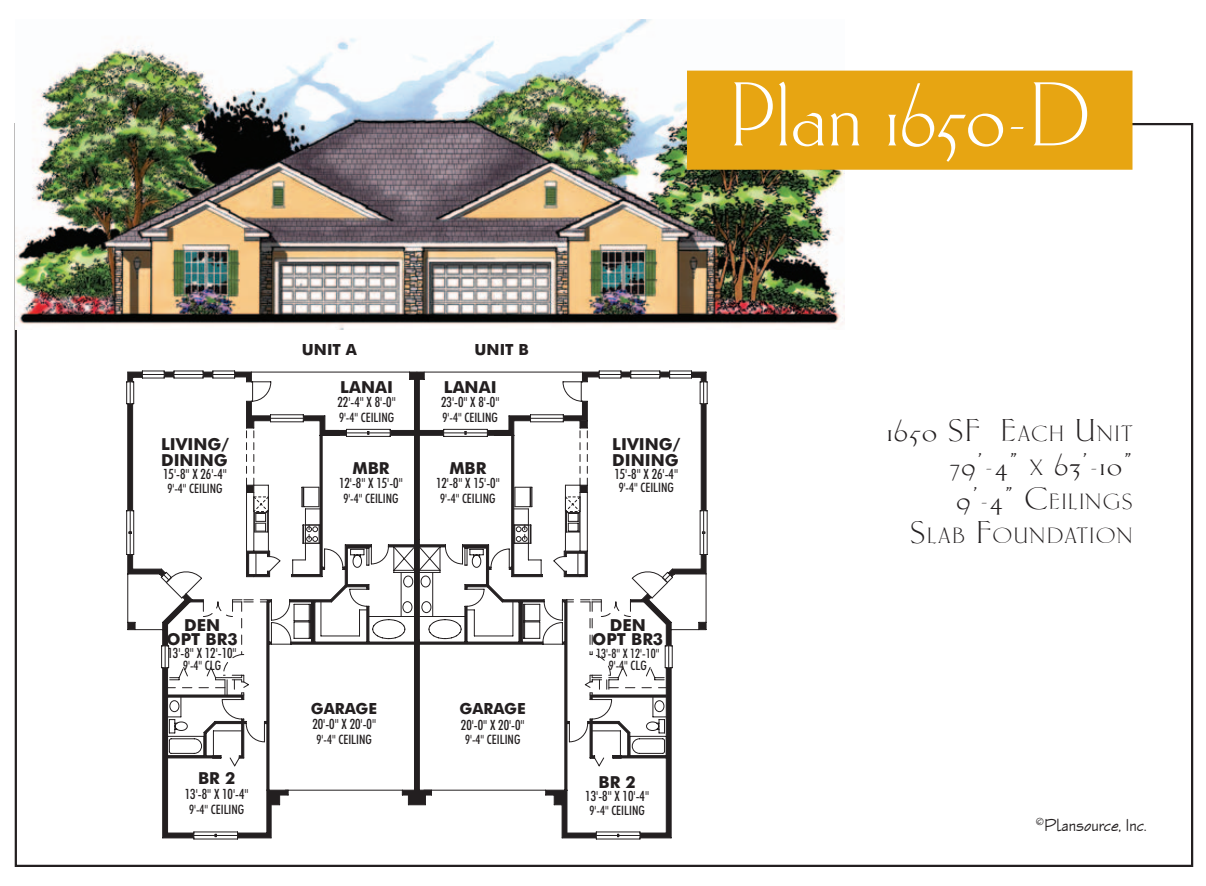
<style>
.page{position:relative;width:1206px;height:886px;background:#fff}
.page>*{position:absolute;margin:0;border:0;box-sizing:border-box;transform-origin:0 0}
.t1{font:94.5px "Carlton Let Plain";letter-spacing:.01em;color:#fff}
.t2{font:32.62px/33.8px "Carlton Let Plain";letter-spacing:.05em;color:#231f20;text-align:right;scale:1.1 1}
.t3{font:22.72px/33.8px "Carlton Let Plain";letter-spacing:.07em;color:#231f20;text-align:right;scale:1.1 1}
.t4{font:18px "Enviro D";color:#231f20}
.t5{font:700 16.65px/14.2px "Futura BT";color:#231f20;text-align:center}
.t6{font:700 15.3px "Futura BT";color:#231f20}
.t7{font:500 condensed 14.17px "Futura BT";color:#231f20}
.t8{font:500 condensed 13.05px "Futura BT";color:#231f20}
.s1{font-size:22.72px}
.s2{font-size:32.62px}
</style>
<div class="page">
<svg style="left:126px;top:376px;width:16px;height:255px"></svg>
<svg style="left:160px;top:370px;width:548px;height:468px"></svg>
<img style="left:15px;top:20px;width:830px;height:309px">
<div style="left:687px;top:71px;width:445px;height:99px;background:#e7a512"></div>
<h1 class="t1" style="left:730px;top:68px;width:362px">Plan 1650-D</h1>
<p class="t6" style="left:302px;top:340px;width:56px">UNIT A</p>
<p class="t6" style="left:475px;top:340px;width:56px">UNIT B</p>
<p class="t5" style="left:340px;top:379px;width:54px">LANAI</p>
<p class="t5" style="left:444px;top:379px;width:54px">LANAI</p>
<p class="t7" style="left:337px;top:393px;width:60px">22'-4" X 8'-0"</p>
<p class="t7" style="left:441px;top:393px;width:60px">23'-0" X 8'-0"</p>
<p class="t8" style="left:339px;top:409px;width:57px">9'-4" CEILING</p>
<p class="t8" style="left:443px;top:409px;width:57px">9'-4" CEILING</p>
<p class="t5" style="left:161px;top:435px;width:70px;line-height:16.7px;text-align:left">LIVING/<br>DINING</p>
<p class="t5" style="left:612px;top:435px;width:70px;line-height:16.7px;text-align:left">LIVING/<br>DINING</p>
<p class="t7" style="left:614px;top:465px;width:65px">15'-8" X 26'-4"</p>
<p class="t5" style="left:352px;top:460px;width:39px">MBR</p>
<p class="t5" style="left:449px;top:460px;width:39px">MBR</p>
<p class="t7" style="left:436px;top:474px;width:65px">12'-8" X 15'-0"</p>
<p class="t7" style="left:163px;top:465px;width:65px">15'-8" X 26'-4"</p>
<p class="t7" style="left:339px;top:474px;width:65px">12'-8" X 15'-0"</p>
<p class="t8" style="left:167px;top:479px;width:57px">9'-4" CEILING</p>
<p class="t8" style="left:619px;top:479px;width:57px">9'-4" CEILING</p>
<p class="t8" style="left:343px;top:490px;width:57px">9'-4" CEILING</p>
<p class="t8" style="left:440px;top:490px;width:57px">9'-4" CEILING</p>
<p class="t5" style="left:167px;top:617px;width:73px">DEN<br>OPT BR3</p>
<p class="t7" style="left:168px;top:644px;width:71px">13'-8" X 12'-10"</p>
<p class="t5" style="left:592px;top:617px;width:73px">DEN<br>OPT BR3</p>
<p class="t8" style="left:596px;top:645px;width:65px">13'-8" X 12'-10"</p>
<p class="t8" style="left:183px;top:657px;width:39px">9'-4" CLG</p>
<p class="t8" style="left:609px;top:657px;width:39px">9'-4" CLG</p>
<p class="t6" style="left:311px;top:699px;width:68px">GARAGE</p>
<p class="t6" style="left:459px;top:699px;width:68px">GARAGE</p>
<p class="t7" style="left:312px;top:714px;width:65px">20'-0" X 20'-0"</p>
<p class="t7" style="left:461px;top:715px;width:65px">20'-0" X 20'-0"</p>
<p class="t8" style="left:317px;top:730px;width:57px">9'-4" CEILING</p>
<p class="t8" style="left:465px;top:730px;width:57px">9'-4" CEILING</p>
<p class="t5" style="left:198px;top:770px;width:39px">BR 2</p>
<p class="t7" style="left:185px;top:784px;width:65px">13'-8" X 10'-4"</p>
<p class="t5" style="left:599px;top:773px;width:39px">BR 2</p>
<p class="t7" style="left:585px;top:787px;width:65px">13'-8" X 10'-4"</p>
<p class="t8" style="left:189px;top:800px;width:57px">9'-4" CEILING</p>
<p class="t8" style="left:590px;top:802px;width:57px">9'-4" CEILING</p>
<h2 class="t2" style="left:887px;top:414px;width:225px">1650 SF E<span class="s1">ACH</span> U<span class="s1">NIT<br></span>79’-4” <span class="s1">X</span> 63’-10”</h2>
<h3 class="t3" style="left:911px;top:484px;width:203px"><span class="s2">9’-4” C</span>EILINGS<br><span class="s2">S</span>LAB <span class="s2">F</span>OUNDATION</h3>
<h3 class="t4" style="left:1036px;top:815px;width:112px"><sup>©</sup>Plansource, Inc.</h3>
</div>
